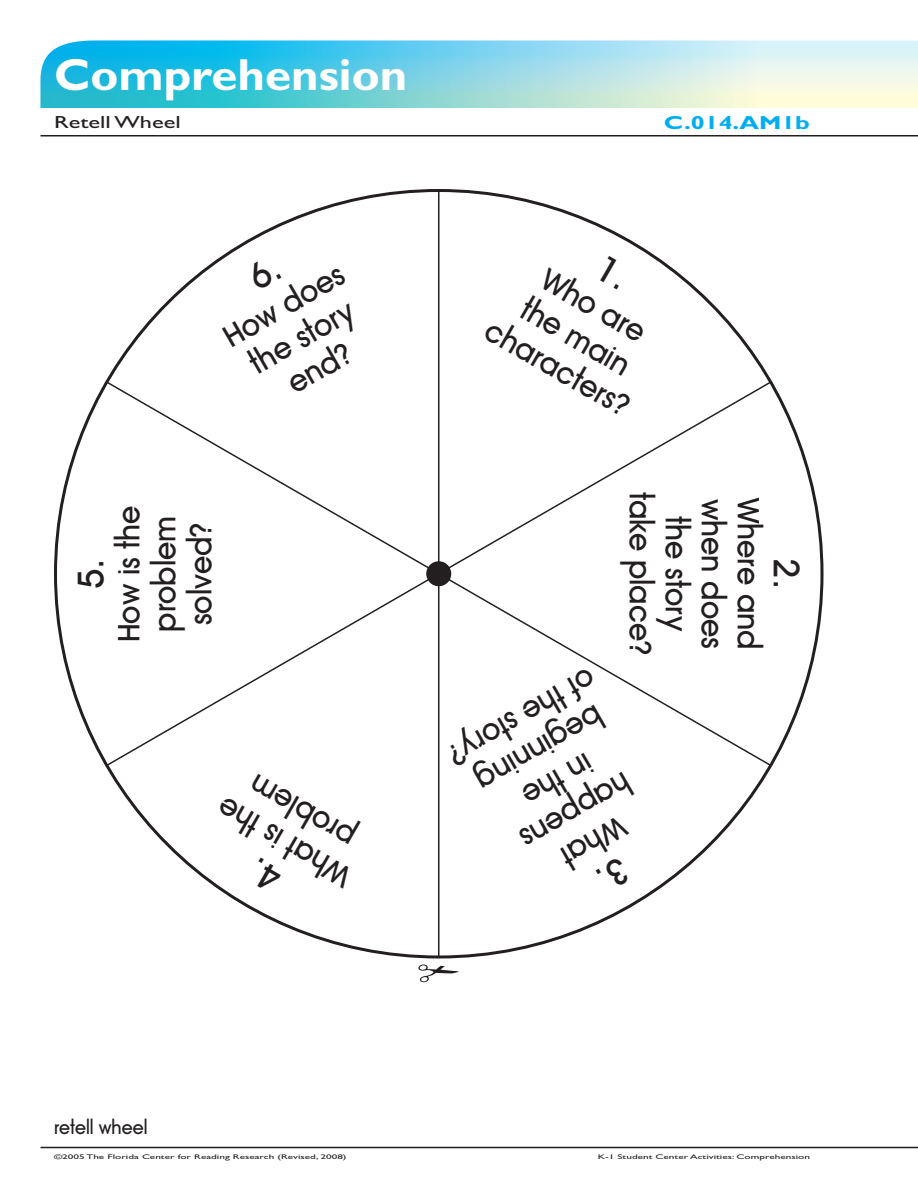
<style>
.page{position:relative;width:918px;height:1188px;background:#fff}
.page>*{position:absolute;margin:0;border:0;box-sizing:border-box;transform-origin:0 0}
.t1{font:700 45px "Gill Sans MT Modified";color:#fff;scale:1.05 1}
.t2{font:36px "Avant Garde Medium Modified";color:#231f20}
.t3{font:30px/36px "Avant Garde Medium Modified";color:#231f20;text-align:center}
.t4{font:700 18.9px "Gill Sans MT Modified";color:#00aeef;scale:1.33 1}
.t5{font:18px "Avant Garde Medium Modified";color:#231f20}
.t6{font:17.55px "Gill Sans MT Modified";color:#231f20;scale:1.39 1}
.t7{font:6.75px "Gill Sans MT Modified";color:#231f20;scale:1.67 1}
</style>
<div class="page">
<hr style="left:40px;top:1147px;width:878px;height:1px;background:#231f20">
<hr style="left:40px;top:135px;width:878px;height:1px;background:#231f20">
<svg style="left:40px;top:40px;width:878px;height:68px;background:#87d8e4"></svg>
<svg style="left:418px;top:964px;width:41px;height:18px"></svg>
<hr style="left:438px;top:191px;width:2px;height:765px;background:#231f20">
<svg style="left:106px;top:381px;width:666px;height:386px"></svg>
<div style="left:426px;top:561px;width:25px;height:25px;background:#231f20;border-radius:50%"></div>
<h1 class="t1" style="left:54px;top:48px;width:338px">Comprehension</h1>
<p class="t6" style="left:54px;top:112px;width:93px">Retell Wheel</p>
<p class="t4" style="left:664px;top:111px;width:111px">C.014.AM1b</p>
<p class="t3" style="left:217px;top:324px;width:136px;rotate:-30deg">How does the story end?</p>
<p class="t2" style="left:69px;top:589px;width:32px;rotate:-90deg">5.</p>
<p class="t3" style="left:112px;top:642px;width:138px;rotate:-90deg">How is the problem solved?</p>
<p class="t3" style="left:340px;top:894px;width:150px;rotate:-150deg">What is the problem</p>
<p class="t3" style="left:552px;top:262px;width:117px;rotate:30deg">Who are</p>
<p class="t3" style="left:514px;top:281px;width:164px;rotate:30deg">the main characters?</p>
<p class="t3" style="left:694px;top:492px;width:166px;rotate:90deg">the story take place?</p>
<p class="t3" style="left:674px;top:816px;width:166px;rotate:150deg">What happens<br>in the beginning of the story?</p>
<p class="t3" style="left:730px;top:499px;width:151px;rotate:90deg">when does</p>
<p class="t3" style="left:766px;top:498px;width:153px;rotate:90deg">Where and</p>
<p class="t2" style="left:809px;top:558px;width:32px;rotate:90deg">2.</p>
<p class="t5" style="left:54px;top:1117px;width:95px">retell wheel</p>
<p class="t7" style="left:54px;top:1153px;width:177px">©2005 The Florida Center for Reading Research (Revised, 2008)</p>
<p class="t7" style="left:598px;top:1153px;width:129px">K-1 Student Center Activities: Comprehension</p>
</div>
